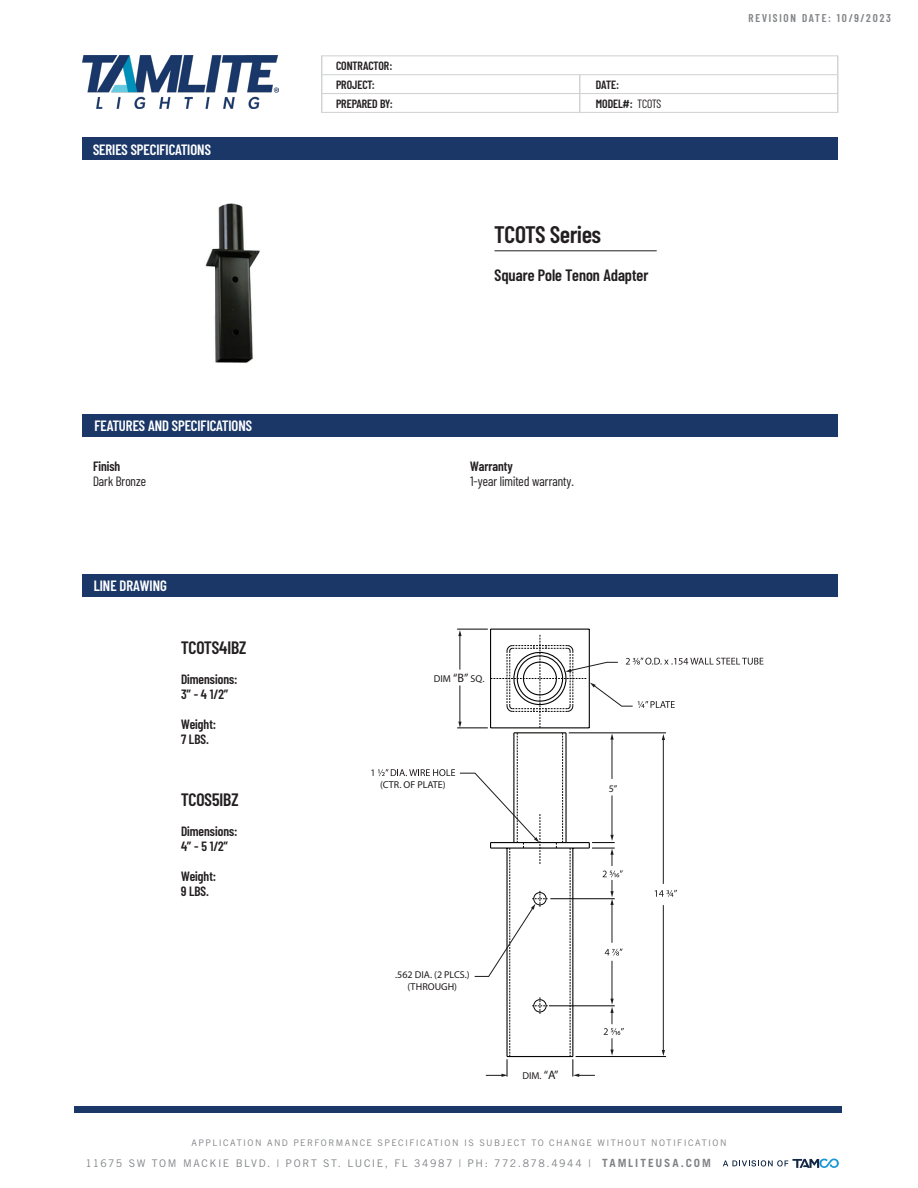
<style>
.page{position:relative;width:918px;height:1188px;background:#fff}
.page>*{position:absolute;margin:0;border:0;box-sizing:border-box;transform-origin:0 0}
.t1{font:600 24px "Barlow Condensed";color:#231f20}
.t2{font:600 18px "Barlow Condensed";color:#231f20}
.t3{font:600 16.5px "Barlow Condensed";color:#231f20}
.t4{font:600 15px "Barlow Condensed";color:#fff}
.t5{font:600 13.5px "Barlow Condensed";color:#231f20}
.t6{font:13.5px "Barlow Condensed";color:#231f20}
.t7{font:600 12px/18.6px "Barlow Condensed";color:#231f20}
.t8{font:600 11.25px "Barlow Condensed";letter-spacing:.16em;color:#808285}
.t9{font:10.5px "Trade Gothic LT Std";letter-spacing:.15em;color:#808285}
.t10{font:10.05px/12px "Myriad Pro";color:#1f1b1d;text-align:center}
.t11{font:9px "Trade Gothic LT Std";letter-spacing:.16em;color:#808285}
.s1{font-weight:400}
.s2{font-size:12.3px}
.s3{font-weight:700;font-size:11.25px}
</style>
<div class="page">
<svg style="left:321px;top:55px;width:518px;height:58px"></svg>
<div style="left:75px;top:1106px;width:767px;height:6px;background:#1a3768"></div>
<svg style="left:723px;top:1158px;width:116px;height:10px"></svg>
<img style="left:82px;top:55px;width:197px;height:53px">
<div style="left:82px;top:138px;width:756px;height:22px;background:#1a3768"></div>
<div style="left:82px;top:574px;width:756px;height:23px;background:#1a3768"></div>
<hr style="left:495px;top:250px;width:162px;height:1px;background:#231f20">
<div style="left:82px;top:414px;width:756px;height:22px;background:#1a3768"></div>
<img style="left:205px;top:203px;width:55px;height:160px">
<svg style="left:371px;top:628px;width:392px;height:449px"></svg>
<p class="t4" style="left:93px;top:139px;width:119px">SERIES SPECIFICATIONS</p>
<p class="t7" style="left:336px;top:56px;width:58px">CONTRACTOR:<br>PROJECT:</p>
<p class="t7" style="left:596px;top:74px;width:25px">DATE:</p>
<p class="t7" style="left:336px;top:93px;width:58px">PREPARED BY:</p>
<p class="t7" style="left:596px;top:93px;width:67px">MODEL#: <span class="s1">TCOTS</span></p>
<p class="t1" style="left:495px;top:218px;width:108px">TCOTS Series</p>
<p class="t3" style="left:495px;top:263px;width:155px">Square Pole Tenon Adapter</p>
<p class="t8" style="left:749px;top:10px;width:144px">REVISION DATE: 10/9/2023</p>
<p class="t4" style="left:94px;top:415px;width:159px">FEATURES AND SPECIFICATIONS</p>
<p class="t5" style="left:93px;top:456px;width:29px">Finish</p>
<p class="t6" style="left:93px;top:471px;width:54px">Dark Bronze</p>
<p class="t4" style="left:94px;top:575px;width:75px">LINE DRAWING</p>
<p class="t2" style="left:181px;top:635px;width:67px">TCOTS4IBZ</p>
<p class="t5" style="left:181px;top:670px;width:58px">Dimensions:</p>
<p class="t5" style="left:181px;top:685px;width:49px">3” - 4 1/2”</p>
<p class="t5" style="left:181px;top:715px;width:37px">Weight:</p>
<p class="t5" style="left:181px;top:730px;width:29px">7 LBS.</p>
<p class="t2" style="left:181px;top:787px;width:59px">TCOS5IBZ</p>
<p class="t5" style="left:181px;top:822px;width:58px">Dimensions:</p>
<p class="t5" style="left:181px;top:837px;width:49px">4” - 5 1/2”</p>
<p class="t5" style="left:181px;top:867px;width:37px">Weight:</p>
<p class="t5" style="left:181px;top:882px;width:30px">9 LBS.</p>
<p class="t5" style="left:470px;top:456px;width:44px">Warranty</p>
<p class="t6" style="left:470px;top:471px;width:105px">1-year limited warranty.</p>
<p class="t10" style="left:434px;top:672px;width:52px">DIM <span class="s2">“B”</span> SQ.</p>
<p class="t10" style="left:380px;top:779px;width:67px">(CTR. OF PLATE)</p>
<p class="t10" style="left:609px;top:782px;width:10px">5”</p>
<p class="t10" style="left:395px;top:968px;width:76px">.562 DIA. (2 PLCS.) (THROUGH)</p>
<p class="t10" style="left:522px;top:1069px;width:38px">DIM. <span class="s2">“A”</span></p>
<p class="t11" style="left:191px;top:1137px;width:537px">APPLICATION AND PERFORMANCE SPECIFICATION IS SUBJECT TO CHANGE WITHOUT NOTIFICATION</p>
<p class="t9" style="left:86px;top:1157px;width:627px">11675 SW TOM MACKIE BLVD. | PORT ST. LUCIE, FL 34987 | PH: 772.878.4944 | <span class="s3">TAMLITEUSA.COM</span></p>
</div>
